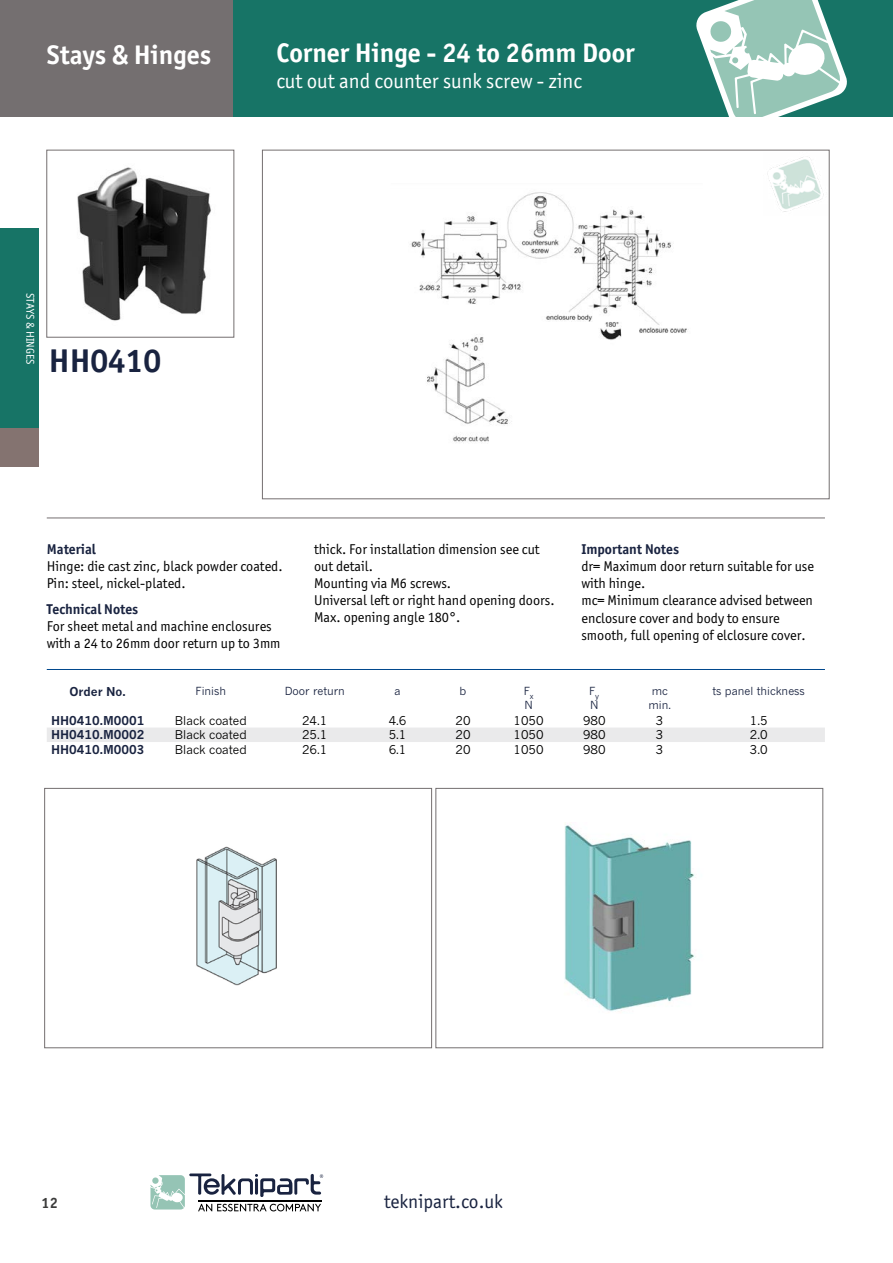
<style>
.page{position:relative;width:893px;height:1263px;background:#fff}
.page>*{position:absolute;margin:0;border:0;box-sizing:border-box;transform-origin:0 0}
.t1{font:700 33px "Officina Sans ITC Pro";color:#192340}
.t2{font:700 27px "Officina Sans ITC Pro";color:#fff}
.t3{font:21px "Officina Sans ITC Pro";color:#fff}
.t4{font:19.5px "Officina Sans ITC Pro";color:#192340}
.t5{font:700 15px "Officina Sans ITC Pro";color:#3c3c3b}
.t6{font:14.25px/17.1px "Officina Sans ITC Pro";color:#000}
.t7{font:700 14.25px "Officina Sans ITC Pro";color:#192340}
.t8{font:12px "News Gothic MT Pro";color:#000}
.t9{font:700 12px "News Gothic MT Pro";color:#192340}
.t10{font:11.25px "Officina Sans ITC Pro";color:#fff}
.t11{font:11.1px/13.2px "News Gothic MT Pro";color:#192340}
</style>
<div class="page">
<div style="left:0;top:0;width:234px;height:116px;background:#746f70"></div>
<div style="left:0;top:228px;width:38px;height:200px;background:#177466"></div>
<div style="left:0;top:428px;width:38px;height:38px;background:#847370"></div>
<div style="left:234px;top:0;width:659px;height:116px;background:#177466"></div>
<svg style="left:696px;top:0;width:151px;height:116px"></svg>
<div style="left:44px;top:788px;width:388px;height:260px;border:1px solid #746f70"></div>
<div style="left:47px;top:150px;width:187px;height:187px;border:1px solid #746f70"></div>
<div style="left:47px;top:728px;width:778px;height:14px;background:#eaeaeb"></div>
<img style="left:196px;top:846px;width:81px;height:140px">
<img style="left:77px;top:167px;width:134px;height:154px">
<img style="left:410px;top:192px;width:279px;height:251px">
<div style="left:436px;top:788px;width:387px;height:260px;border:1px solid #746f70"></div>
<img style="left:564px;top:825px;width:131px;height:186px">
<img style="left:767px;top:157px;width:57px;height:55px">
<svg style="left:150px;top:1173px;width:173px;height:38px"></svg>
<hr style="left:47px;top:518px;width:778px;height:1px;background:#746f70">
<hr style="left:47px;top:669px;width:778px;height:1px;background:#00488d">
<h2 class="t2" style="left:47px;top:38px;width:166px">Stays &amp; Hinges</h2>
<h2 class="t2" style="left:276px;top:36px;width:360px">Corner Hinge - 24 to 26mm Door</h2>
<h3 class="t3" style="left:276px;top:69px;width:307px">cut out and counter sunk screw - zinc</h3>
<p class="t10" style="left:37px;top:293px;width:73px;rotate:90deg">STAYS &amp; HINGES</p>
<h1 class="t1" style="left:49px;top:340px;width:114px">HH0410</h1>
<p class="t7" style="left:47px;top:540px;width:51px">Material</p>
<p class="t6" style="left:47px;top:558px;width:237px">Hinge: die cast zinc, black powder coated.<br>Pin: steel, nickel-plated.</p>
<p class="t7" style="left:47px;top:600px;width:93px">Technical Notes</p>
<p class="t6" style="left:47px;top:618px;width:235px">For sheet metal and machine enclosures with a 24 to 26mm door return up to 3mm</p>
<p class="t6" style="left:314px;top:541px;width:242px">thick. For installation dimension see cut out detail.<br>Mounting via M6 screws.<br>Universal left or right hand opening doors.<br>Max. opening angle 180°.</p>
<p class="t7" style="left:581px;top:540px;width:99px">Important Notes</p>
<p class="t6" style="left:581px;top:558px;width:234px">dr= Maximum door return suitable for use with hinge.<br>mc= Minimum clearance advised between enclosure cover and body to ensure smooth, full opening of elclosure cover.</p>
<p class="t9" style="left:70px;top:685px;width:58px">Order No.</p>
<p class="t11" style="left:196px;top:685px;width:32px">Finish</p>
<p class="t11" style="left:285px;top:685px;width:62px">Door return</p>
<p class="t11" style="left:395px;top:685px;width:8px">a</p>
<p class="t11" style="left:460px;top:685px;width:8px">b</p>
<p class="t11" style="left:524px;top:685px;width:11px">F<sub>x<br></sub>N</p>
<p class="t11" style="left:589px;top:685px;width:12px">F<sub>y<br></sub>N</p>
<p class="t11" style="left:648px;top:685px;width:24px">mc min.</p>
<p class="t11" style="left:712px;top:685px;width:94px">ts panel thickness</p>
<p class="t9" style="left:51px;top:713px;width:95px">HH0410.M0001</p>
<p class="t8" style="left:175px;top:713px;width:73px">Black coated</p>
<p class="t8" style="left:302px;top:713px;width:27px">24.1</p>
<p class="t8" style="left:389px;top:713px;width:19px">4.6</p>
<p class="t8" style="left:456px;top:713px;width:16px">20</p>
<p class="t8" style="left:514px;top:713px;width:31px">1050</p>
<p class="t8" style="left:583px;top:713px;width:24px">980</p>
<p class="t8" style="left:656px;top:713px;width:9px">3</p>
<p class="t8" style="left:750px;top:713px;width:19px">1.5</p>
<p class="t9" style="left:51px;top:728px;width:95px">HH0410.M0002</p>
<p class="t8" style="left:175px;top:728px;width:73px">Black coated</p>
<p class="t8" style="left:302px;top:728px;width:27px">25.1</p>
<p class="t8" style="left:389px;top:728px;width:19px">5.1</p>
<p class="t8" style="left:456px;top:728px;width:16px">20</p>
<p class="t8" style="left:514px;top:728px;width:31px">1050</p>
<p class="t8" style="left:583px;top:728px;width:24px">980</p>
<p class="t8" style="left:656px;top:728px;width:9px">3</p>
<p class="t8" style="left:750px;top:728px;width:19px">2.0</p>
<p class="t9" style="left:51px;top:742px;width:95px">HH0410.M0003</p>
<p class="t8" style="left:175px;top:742px;width:73px">Black coated</p>
<p class="t8" style="left:302px;top:742px;width:27px">26.1</p>
<p class="t8" style="left:389px;top:742px;width:19px">6.1</p>
<p class="t8" style="left:456px;top:742px;width:16px">20</p>
<p class="t8" style="left:514px;top:742px;width:31px">1050</p>
<p class="t8" style="left:583px;top:742px;width:24px">980</p>
<p class="t8" style="left:656px;top:742px;width:9px">3</p>
<p class="t8" style="left:750px;top:742px;width:19px">3.0</p>
<p class="t5" style="left:42px;top:1193px;width:18px">12</p>
<h3 class="t4" style="left:384px;top:1189px;width:120px">teknipart.co.uk</h3>
</div>
